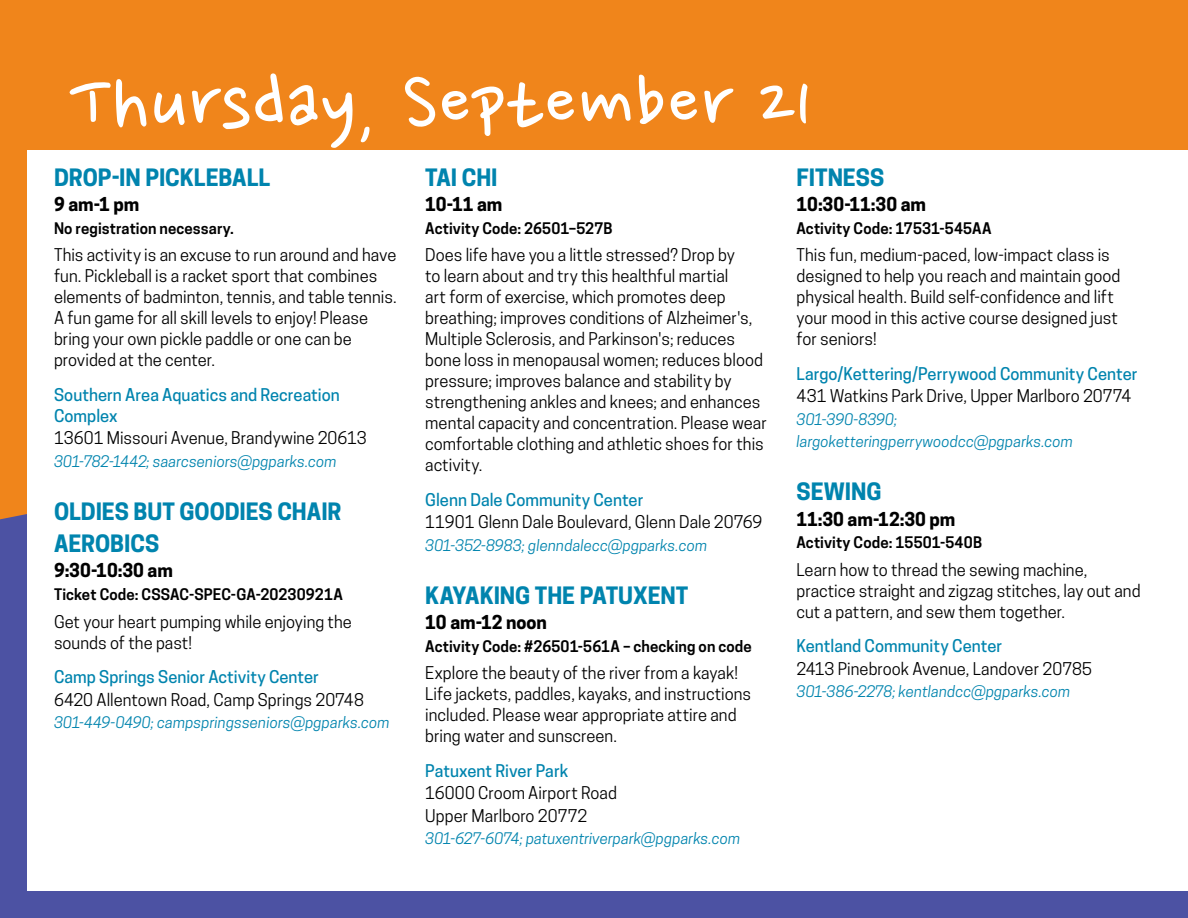
<style>
.page{position:relative;width:1188px;height:918px;background:#fff}
.page>*{position:absolute;margin:0;border:0;box-sizing:border-box;transform-origin:0 0}
.t1{font:90px "Nanum Pen";letter-spacing:.015em;color:#fff}
.t2{font:700 22.5px/32.4px "Cooper Hewitt";color:#0084ae}
.t3{font:700 18px "Cooper Hewitt";letter-spacing:-.005em;color:#000}
.t4{font:16.5px/21px "Cooper Hewitt";color:#000}
.t5{font:500 16.5px/21px "Cooper Hewitt";color:#0084ae}
.t6{font:italic 15px/22.5px "Cooper Hewitt";letter-spacing:.01em;color:#0084ae}
.t7{font:600 15px "Cooper Hewitt";letter-spacing:.005em;color:#000}
.t8{font:italic 15px "Cooper Hewitt";letter-spacing:-.01em;color:#0084ae}
</style>
<div class="page">
<div style="left:0;top:0;width:1188px;height:697px;background:#f0851b"></div>
<div style="left:0;top:514px;width:1188px;height:404px;background:#4c52a3"></div>
<div style="left:27px;top:150px;width:1161px;height:741px;background:#fff"></div>
<h1 class="t1" style="left:68px;top:63px;width:745px">Thursday, September 21</h1>
<h2 class="t2" style="left:54px;top:161px;width:218px">DROP-IN PICKLEBALL</h2>
<p class="t3" style="left:54px;top:194px;width:87px">9 am-1 pm</p>
<p class="t7" style="left:54px;top:219px;width:181px">No registration necessary.</p>
<p class="t4" style="left:54px;top:245px;width:344px">This activity is an excuse to run around and have fun. Pickleball is a racket sport that combines elements of badminton, tennis, and table tennis.<br>A fun game for all skill levels to enjoy! Please bring your own pickle paddle or one can be provided at the center.</p>
<p class="t5" style="left:54px;top:384px;width:287px">Southern Area Aquatics and Recreation<br>Complex</p>
<p class="t4" style="left:54px;top:428px;width:314px">13601 Missouri Avenue, Brandywine 20613</p>
<p class="t6" style="left:54px;top:450px;width:284px">301-782-1442; saarcseniors@pgparks.com</p>
<h2 class="t2" style="left:54px;top:495px;width:289px">OLDIES BUT GOODIES CHAIR<br>AEROBICS</h2>
<p class="t3" style="left:54px;top:560px;width:121px">9:30-10:30 am</p>
<p class="t7" style="left:54px;top:585px;width:290px">Ticket Code: CSSAC-SPEC-GA-20230921A</p>
<p class="t4" style="left:54px;top:611px;width:299px">Get your heart pumping while enjoying the sounds of the past!</p>
<p class="t5" style="left:54px;top:667px;width:267px">Camp Springs Senior Activity Center</p>
<p class="t4" style="left:54px;top:689px;width:312px">6420 Allentown Road, Camp Springs 20748</p>
<p class="t6" style="left:54px;top:711px;width:337px">301-449-0490; campspringsseniors@pgparks.com</p>
<h2 class="t2" style="left:425px;top:161px;width:74px">TAI CHI</h2>
<p class="t3" style="left:425px;top:194px;width:79px">10-11 am</p>
<p class="t7" style="left:425px;top:219px;width:189px">Activity Code: 26501–527B</p>
<p class="t4" style="left:425px;top:245px;width:343px">Does life have you a little stressed? Drop by<br>to learn about and try this healthful martial<br>art form of exercise, which promotes deep breathing; improves conditions of Alzheimer's, Multiple Sclerosis, and Parkinson's; reduces bone loss in menopausal women; reduces blood pressure; improves balance and stability by strengthening ankles and knees; and enhances mental capacity and concentration. Please wear comfortable clothing and athletic shoes for this activity.</p>
<p class="t5" style="left:425px;top:489px;width:220px">Glenn Dale Community Center</p>
<p class="t4" style="left:425px;top:512px;width:339px">11901 Glenn Dale Boulevard, Glenn Dale 20769</p>
<p class="t6" style="left:425px;top:534px;width:283px">301-352-8983; glenndalecc@pgparks.com</p>
<h2 class="t2" style="left:425px;top:579px;width:265px">KAYAKING THE PATUXENT</h2>
<p class="t3" style="left:425px;top:612px;width:123px">10 am-12 noon</p>
<p class="t7" style="left:425px;top:637px;width:328px">Activity Code: #26501-561A – checking on code</p>
<p class="t4" style="left:425px;top:663px;width:327px">Explore the beauty of the river from a kayak!<br>Life jackets, paddles, kayaks, and instructions included. Please wear appropriate attire and bring water and sunscreen.</p>
<p class="t5" style="left:425px;top:760px;width:145px">Patuxent River Park</p>
<p class="t4" style="left:425px;top:782px;width:193px;line-height:22.5px">16000 Croom Airport Road<br>Upper Marlboro 20772</p>
<p class="t8" style="left:425px;top:830px;width:316px">301-627-6074; patuxentriverpark@pgparks.com</p>
<h2 class="t2" style="left:796px;top:161px;width:89px">FITNESS</h2>
<p class="t3" style="left:796px;top:194px;width:131px">10:30-11:30 am</p>
<p class="t7" style="left:796px;top:219px;width:197px">Activity Code: 17531-545AA</p>
<p class="t4" style="left:796px;top:245px;width:325px">This fun, medium-paced, low-impact class is designed to help you reach and maintain good physical health. Build self-confidence and lift your mood in this active course designed just for seniors!</p>
<p class="t5" style="left:796px;top:363px;width:343px">Largo/Kettering/Perrywood Community Center</p>
<p class="t4" style="left:796px;top:386px;width:336px">431 Watkins Park Drive, Upper Marlboro 20774</p>
<p class="t6" style="left:796px;top:408px;width:278px">301-390-8390; largoketteringperrywoodcc@pgparks.com</p>
<h2 class="t2" style="left:796px;top:475px;width:87px">SEWING</h2>
<p class="t3" style="left:796px;top:508px;width:160px">11:30 am-12:30 pm</p>
<p class="t7" style="left:796px;top:534px;width:187px">Activity Code: 15501-540B</p>
<p class="t4" style="left:796px;top:559px;width:346px">Learn how to thread the sewing machine, practice straight and zigzag stitches, lay out and cut a pattern, and sew them together.</p>
<p class="t5" style="left:796px;top:636px;width:207px">Kentland Community Center</p>
<p class="t4" style="left:796px;top:658px;width:297px">2413 Pinebrook Avenue, Landover 20785</p>
<p class="t6" style="left:796px;top:680px;width:275px">301-386-2278; kentlandcc@pgparks.com</p>
</div>
